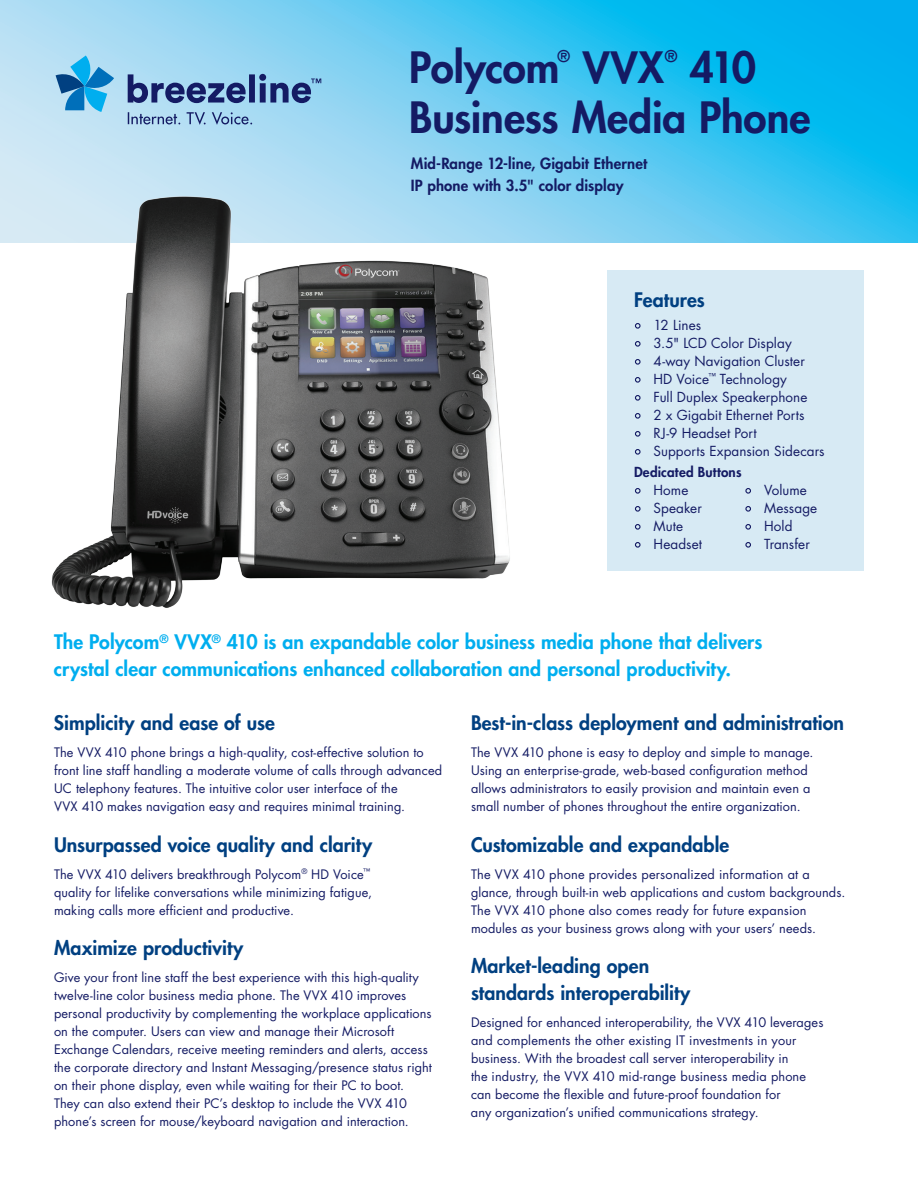
<style>
.page{position:relative;width:918px;height:1188px;background:#fff}
.page>*{position:absolute;margin:0;border:0;box-sizing:border-box;transform-origin:0 0}
.t1{font:800 42px/49.5px "Futura Std";letter-spacing:-.005em;color:#141b64}
.t2{font:800 19.5px/27px "Futura Std";color:#014081}
.t3{font:800 19.5px/27px "Futura Std";letter-spacing:.005em;color:#00aeef}
.t4{font:800 15.75px "Futura Std";color:#141b64}
.t5{font:800 15px/22.5px "Futura Std";letter-spacing:.01em;color:#141b64}
.t6{font:13.5px/21px "Futura Std";letter-spacing:.005em;color:#141b64}
.t7{font:12.75px/18px "Futura Std";letter-spacing:.01em;color:#141b64}
.s1{font-weight:300;font-size:12px}
.s2{font-weight:800}
</style>
<div class="page">
<svg style="left:0;top:0;width:918px;height:243px;background:#62cbf1"></svg>
<svg style="left:128px;top:74px;width:193px;height:51px;background:#7ea5cb"></svg>
<svg style="left:56px;top:55px;width:58px;height:57px;background:#5aaedb"></svg>
<img style="left:48px;top:189px;width:490px;height:419px">
<div style="left:607px;top:270px;width:257px;height:300px;background:#d7eaf4"></div>
<h1 class="t1" style="left:409px;top:43px;width:152px">Polycom</h1>
<p class="t4" style="left:558px;top:47px;width:14px">®</p>
<h1 class="t1" style="left:583px;top:43px;width:83px">VVX</h1>
<p class="t4" style="left:665px;top:47px;width:14px">®</p>
<h1 class="t1" style="left:409px;top:43px;width:403px;text-indent:281px">410<br>Business Media Phone</h1>
<p class="t5" style="left:411px;top:152px;width:238px">Mid-Range 12-line, Gigabit Ethernet<br>IP phone with 3.5" color display</p>
<h2 class="t2" style="left:634px;top:286px;width:72px">Features</h2>
<p class="t6" style="left:634px;top:314px;width:69px"><span class="s1">•</span> 12 Lines</p>
<p class="t6" style="left:634px;top:332px;width:159px"><span class="s1">•</span> 3.5" LCD Color Display</p>
<p class="t6" style="left:634px;top:350px;width:172px"><span class="s1">•</span> 4-way Navigation Cluster</p>
<p class="t6" style="left:634px;top:368px;width:155px"><span class="s1">•</span> HD Voice<sup>™</sup> Technology</p>
<p class="t6" style="left:634px;top:386px;width:175px"><span class="s1">•</span> Full Duplex Speakerphone</p>
<p class="t6" style="left:634px;top:404px;width:172px"><span class="s1">•</span> 2 x Gigabit Ethernet Ports</p>
<p class="t6" style="left:634px;top:422px;width:124px"><span class="s1">•</span> RJ-9 Headset Port</p>
<p class="t6" style="left:634px;top:440px;width:192px"><span class="s1">•</span> Supports Expansion Sidecars<br><span class="s2">Dedicated Buttons</span></p>
<p class="t6" style="left:634px;top:479px;width:56px"><span class="s1">•</span> Home</p>
<p class="t6" style="left:634px;top:497px;width:69px"><span class="s1">•</span> Speaker</p>
<p class="t6" style="left:634px;top:515px;width:51px"><span class="s1">•</span> Mute</p>
<p class="t6" style="left:634px;top:533px;width:70px"><span class="s1">•</span> Headset</p>
<p class="t6" style="left:744px;top:479px;width:64px"><span class="s1">•</span> Volume</p>
<p class="t6" style="left:744px;top:497px;width:74px"><span class="s1">•</span> Message</p>
<p class="t6" style="left:744px;top:515px;width:49px"><span class="s1">•</span> Hold</p>
<p class="t6" style="left:744px;top:533px;width:67px"><span class="s1">•</span> Transfer</p>
<h2 class="t3" style="left:54px;top:628px;width:710px">The Polycom<sup>®</sup> VVX<sup>®</sup> 410 is an expandable color business media phone that delivers crystal clear communications enhanced collaboration and personal productivity.</h2>
<h2 class="t2" style="left:54px;top:709px;width:222px">Simplicity and ease of use</h2>
<p class="t7" style="left:54px;top:744px;width:390px">The VVX 410 phone brings a high-quality, cost-effective solution to front line staff handling a moderate volume of calls through advanced UC telephony features. The intuitive color user interface of the<br>VVX 410 makes navigation easy and requires minimal training.</p>
<h2 class="t2" style="left:54px;top:831px;width:320px">Unsurpassed voice quality and clarity</h2>
<p class="t7" style="left:54px;top:865px;width:319px">The VVX 410 delivers breakthrough Polycom<sup>®</sup> HD Voice<sup>™ </sup>quality for lifelike conversations while minimizing fatigue, making calls more efficient and productive.</p>
<h2 class="t2" style="left:54px;top:934px;width:191px">Maximize productivity</h2>
<p class="t7" style="left:54px;top:969px;width:380px">Give your front line staff the best experience with this high-quality twelve-line color business media phone. The VVX 410 improves personal productivity by complementing the workplace applications on the computer. Users can view and manage their Microsoft Exchange Calendars, receive meeting reminders and alerts, access the corporate directory and Instant Messaging/presence status right on their phone display, even while waiting for their PC to boot.<br>They can also extend their PC’s desktop to include the VVX 410 phone’s screen for mouse/keyboard navigation and interaction.</p>
<h2 class="t2" style="left:471px;top:709px;width:375px">Best-in-class deployment and administration</h2>
<p class="t7" style="left:471px;top:744px;width:344px">The VVX 410 phone is easy to deploy and simple to manage.<br>Using an enterprise-grade, web-based configuration method allows administrators to easily provision and maintain even a small number of phones throughout the entire organization.</p>
<h2 class="t2" style="left:471px;top:831px;width:260px">Customizable and expandable</h2>
<p class="t7" style="left:471px;top:865px;width:376px">The VVX 410 phone provides personalized information at a glance, through built-in web applications and custom backgrounds.<br>The VVX 410 phone also comes ready for future expansion modules as your business grows along with your users’ needs.</p>
<h2 class="t2" style="left:471px;top:952px;width:221px">Market-leading open standards interoperability</h2>
<p class="t7" style="left:471px;top:1014px;width:354px">Designed for enhanced interoperability, the VVX 410 leverages and complements the other existing IT investments in your business. With the broadest call server interoperability in<br>the industry, the VVX 410 mid-range business media phone can become the flexible and future‑proof foundation for<br>any organization’s unified communications strategy.</p>
</div>
